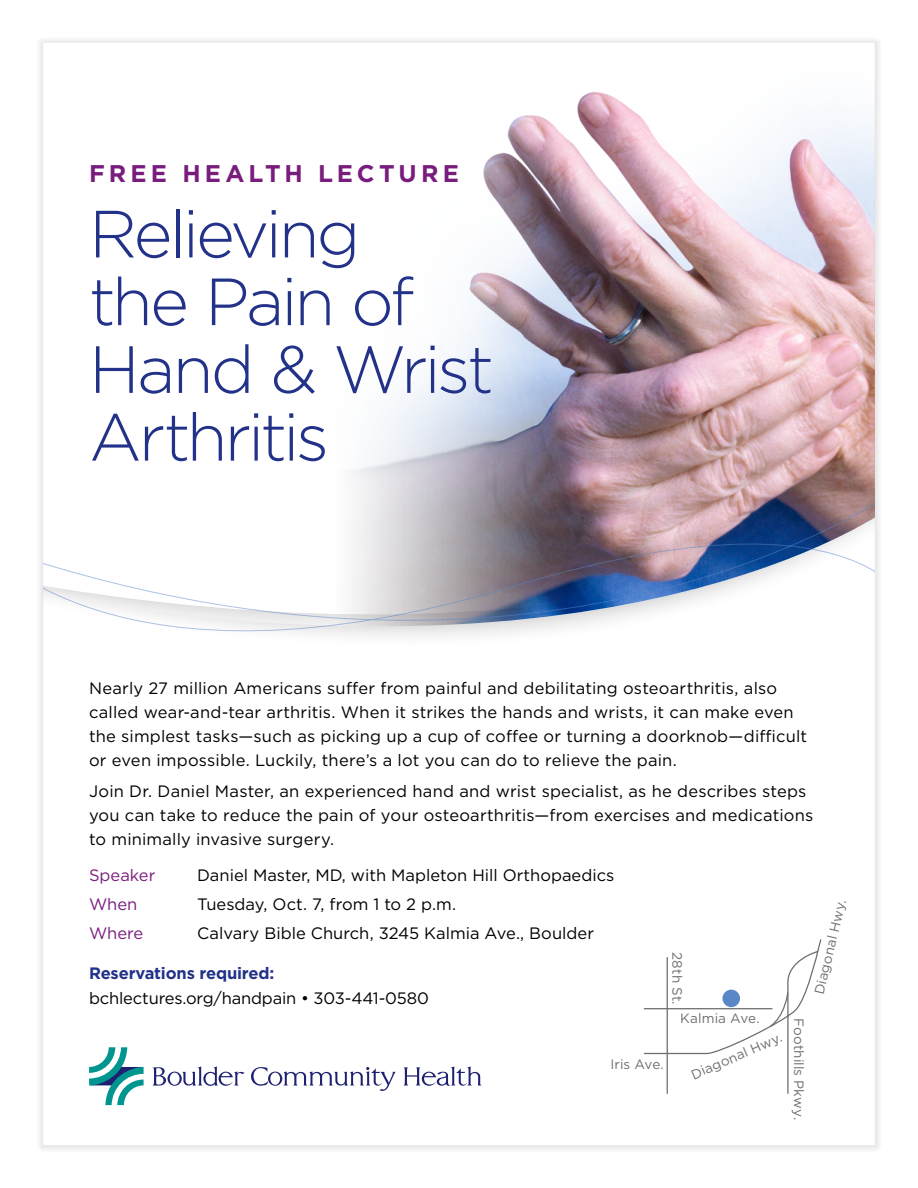
<style>
.page{position:relative;width:918px;height:1188px;background:#fff}
.page>*{position:absolute;margin:0;border:0;box-sizing:border-box;transform-origin:0 0}
.t1{font:300 66.6px/67.8px "Gotham";letter-spacing:-.05em;color:#233289}
.t2{font:700 24.15px "Gotham";letter-spacing:.17em;color:#781d7d}
.t3{font:16.5px/24px "Gotham";letter-spacing:.01em;color:#000}
.t4{font:16.5px "Gotham";letter-spacing:-.01em;color:#000}
.t5{font:700 16.5px "Gotham";letter-spacing:-.01em;color:#233289}
.t6{font:16.5px "Gotham";color:#781d7d}
.t7{font:13.5px "Gotham";letter-spacing:.005em;color:#6d6e71}
</style>
<div class="page">
<div style="left:0;top:0;width:918px;height:1188px;background:#000;opacity:.2"></div>
<h2 class="t2" style="left:89px;top:158px;width:371px">FREE HEALTH LECTURE</h2>
<h1 class="t1" style="left:89px;top:198px;width:406px">Relieving<br>the Pain of<br>Hand &amp; Wrist<br>Arthritis</h1>
<p class="t3" style="left:89px;top:676px;width:720px">Nearly 27 million Americans suffer from painful and debilitating osteoarthritis, also called wear-and-tear arthritis. When it strikes the hands and wrists, it can make even the simplest tasks—such as picking up a cup of coffee or turning a doorknob—difficult or even impossible. Luckily, there’s a lot you can do to relieve the pain.</p>
<p class="t3" style="left:89px;top:779px;width:726px">Join Dr. Daniel Master, an experienced hand and wrist specialist, as he describes steps you can take to reduce the pain of your osteoarthritis—from exercises and medications to minimally invasive surgery.</p>
<p class="t6" style="left:89px;top:865px;width:68px">Speaker</p>
<p class="t3" style="left:197px;top:863px;width:419px">Daniel Master, MD, with Mapleton Hill Orthopaedics</p>
<p class="t6" style="left:89px;top:894px;width:50px">When</p>
<p class="t3" style="left:197px;top:892px;width:261px">Tuesday, Oct. 7, from 1 to 2 p.m.</p>
<p class="t6" style="left:89px;top:923px;width:56px">Where</p>
<p class="t3" style="left:197px;top:921px;width:399px">Calvary Bible Church, 3245 Kalmia Ave., Boulder</p>
<p class="t5" style="left:89px;top:962px;width:187px">Reservations required:</p>
<p class="t4" style="left:89px;top:988px;width:341px">bchlectures.org/handpain • 303-441-0580</p>
<p class="t7" style="left:811px;top:993px;width:99px;rotate:-77deg">Diagonal Hwy.</p>
<p class="t7" style="left:686px;top:952px;width:54px;rotate:90deg">28th St.</p>
<p class="t7" style="left:610px;top:1055px;width:55px">Iris Ave.</p>
<p class="t7" style="left:680px;top:1010px;width:81px">Kalmia Ave.</p>
<p class="t7" style="left:688px;top:1068px;width:99px;rotate:-24deg">Diagonal Hwy.</p>
<p class="t7" style="left:808px;top:1018px;width:104px;rotate:90deg">Foothills Pkwy.</p>
</div>
